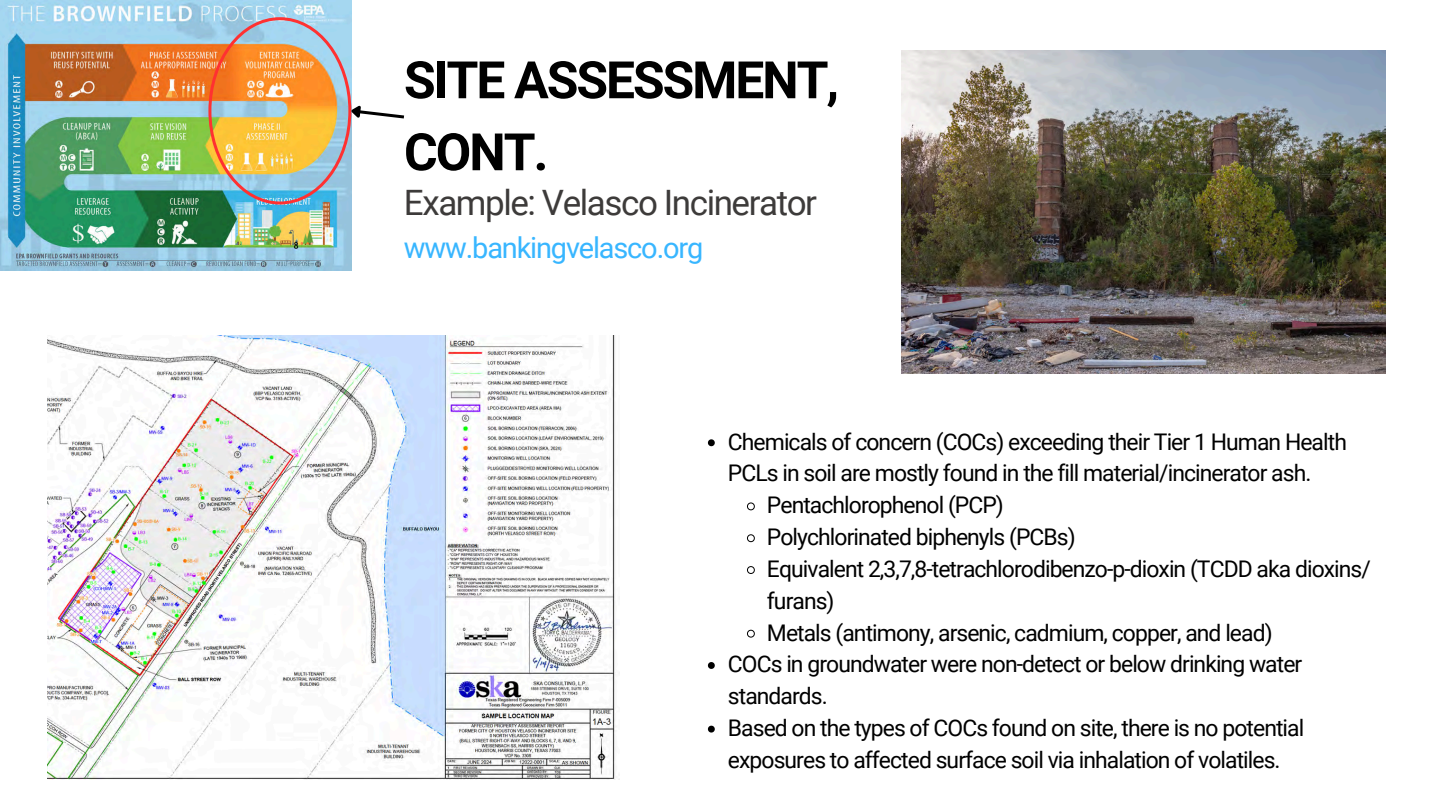
<style>
.page{position:relative;width:1440px;height:810px;background:#fff}
.page>*{position:absolute;margin:0;border:0;box-sizing:border-box;transform-origin:0 0}
.t1{font:700 51.6px/72px "Roboto";letter-spacing:-.04em;color:#000}
.t2{font:35px "Roboto";letter-spacing:-.04em;color:#3d3b3a}
.t3{font:29px "Roboto";letter-spacing:-.04em;color:#38b6ff}
.t4{font:22.9px/31.8px "Roboto";letter-spacing:-.04em;color:#000}
</style>
<div class="page">
<img style="left:0;top:0;width:352px;height:271px">
<svg style="left:208px;top:17px;width:197px;height:188px"></svg>
<img style="left:48px;top:335px;width:572px;height:445px">
<img style="left:901px;top:50px;width:485px;height:323px">
<svg style="left:708px;top:439px;width:7px;height:7px"></svg>
<svg style="left:747px;top:502px;width:8px;height:9px"></svg>
<svg style="left:747px;top:534px;width:8px;height:9px"></svg>
<svg style="left:747px;top:566px;width:8px;height:8px"></svg>
<svg style="left:747px;top:629px;width:8px;height:9px"></svg>
<svg style="left:708px;top:662px;width:7px;height:7px"></svg>
<svg style="left:708px;top:726px;width:7px;height:7px"></svg>
<p class="t1" style="left:404px;top:45px;width:437px">SITE ASSESSMENT,<br>CONT.</p>
<h2 class="t2" style="left:404px;top:183px;width:415px">Example: Velasco Incinerator</h2>
<h2 class="t3" style="left:404px;top:231px;width:301px">www.bankingvelasco.org</h2>
<p class="t4" style="left:728px;top:426px;width:620px">Chemicals of concern (COCs) exceeding their Tier 1 Human Health<br>PCLs in soil are mostly found in the fill material/incinerator ash.</p>
<p class="t4" style="left:767px;top:490px;width:238px">Pentachlorophenol (PCP)</p>
<p class="t4" style="left:767px;top:521px;width:310px">Polychlorinated biphenyls (PCBs)</p>
<p class="t4" style="left:767px;top:553px;width:605px">Equivalent 2,3,7,8-tetrachlorodibenzo-p-dioxin (TCDD aka dioxins/ furans)</p>
<p class="t4" style="left:767px;top:617px;width:507px">Metals (antimony, arsenic, cadmium, copper, and lead)</p>
<p class="t4" style="left:728px;top:649px;width:576px">COCs in groundwater were non-detect or below drinking water standards.</p>
<p class="t4" style="left:728px;top:712px;width:578px">Based on the types of COCs found on site, there is no potential exposures to affected surface soil via inhalation of volatiles.</p>
</div>
